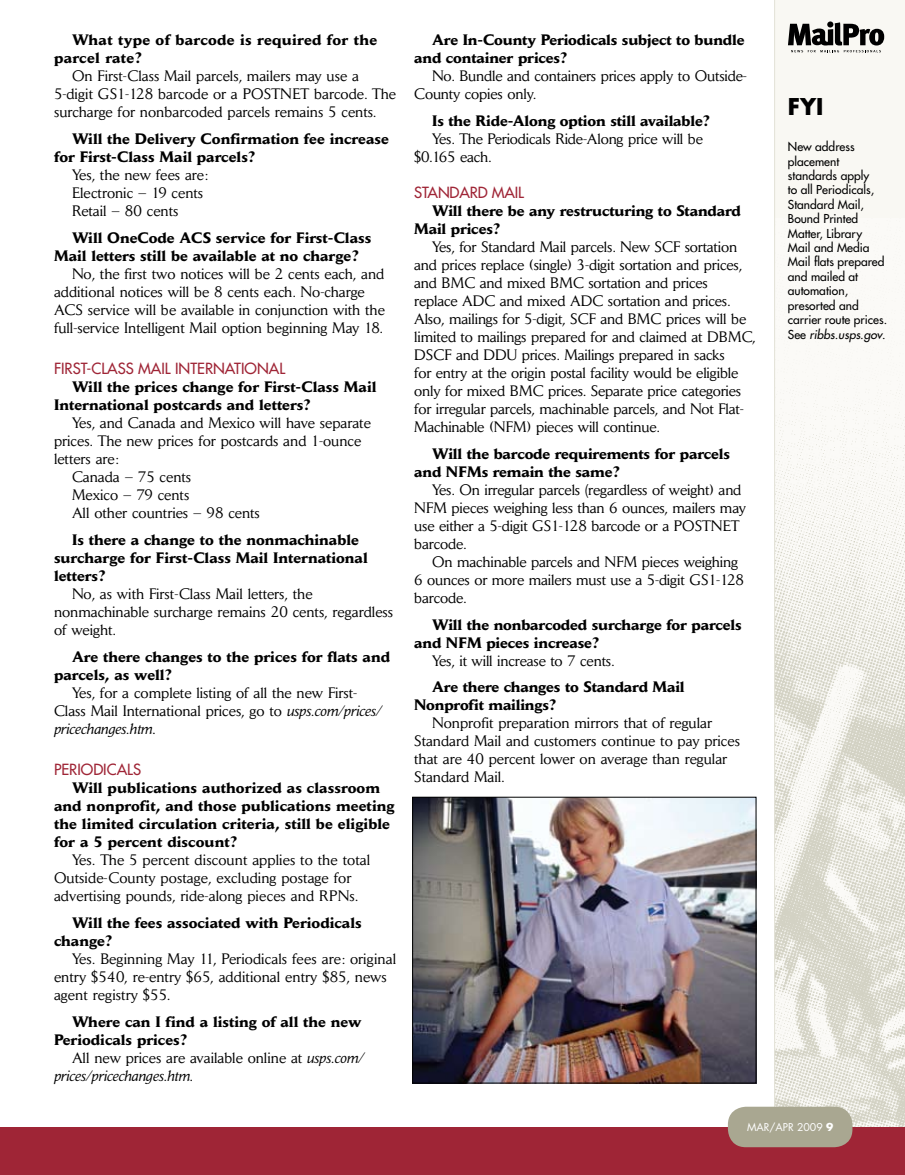
<style>
.page{position:relative;width:905px;height:1175px;background:#fff}
.page>*{position:absolute;margin:0;border:0;box-sizing:border-box;transform-origin:0 0}
.t1{font:700 22.5px "Futura";color:#000}
.t2{font:15px/18px "Daily News BQ";color:#000}
.t3{font:700 15px/18px "Daily News BQ";color:#000}
.t4{font:15px "Futura";color:#9f2536}
.t5{font:700 15px/18px "Daily News BQ";letter-spacing:.02em;color:#000}
.t6{font:12px/14.4px "Futura";color:#000}
.t7{font:10.5px "Futura";color:#fff}
.s1{font-style:italic}
.s2{font-family:"Helvetica Neue";font-weight:300}
.s3{font-weight:700}
</style>
<div class="page">
<div style="left:774px;top:0;width:130px;height:1141px;background:#f9f8f3"></div>
<img style="left:775px;top:403px;width:129px;height:724px">
<svg style="left:788px;top:21px;width:96px;height:31px"></svg>
<div style="left:0;top:1127px;width:904px;height:47px;background:#9f2536"></div>
<hr style="left:774px;top:0;width:1px;height:1127px;background:#e3e2d7">
<div style="left:728px;top:1106px;width:124px;height:41px;background:#a9a791;border-radius:18px"></div>
<img style="left:414px;top:798px;width:340px;height:283px">
<div style="left:412px;top:796px;width:344px;height:287px;border:1px solid #000"></div>
<p class="t5" style="left:54px;top:31px;width:325px;text-indent:18px">What type of barcode is required for the parcel rate?</p>
<p class="t2" style="left:54px;top:67px;width:343px;text-indent:18px">On First-Class Mail parcels, mailers may use a<br>5-digit GS1-128 barcode or a POSTNET barcode. The surcharge for nonbarcoded parcels remains 5 cents.</p>
<p class="t3" style="left:54px;top:130px;width:336px;text-indent:18px">Will the Delivery Confirmation fee increase for First-Class Mail parcels?</p>
<p class="t2" style="left:72px;top:166px;width:138px">Yes, the new fees are:<br>Electronic – 19 cents<br>Retail – 80 cents</p>
<p class="t3" style="left:54px;top:229px;width:319px;text-indent:18px">Will OneCode ACS service for First-Class<br>Mail letters still be available at no charge?</p>
<p class="t2" style="left:54px;top:264px;width:332px;text-indent:18px">No, the first two notices will be 2 cents each, and additional notices will be 8 cents each. No-charge ACS service will be available in conjunction with the full-service Intelligent Mail option beginning May 18.</p>
<p class="t4" style="left:54px;top:359px;width:233px">First-Class Mail International</p>
<p class="t3" style="left:54px;top:378px;width:324px;text-indent:18px">Will the prices change for First-Class Mail<br>International postcards and letters?</p>
<p class="t2" style="left:72px;top:414px;width:300px">Yes, and Canada and Mexico will have separate</p>
<p class="t2" style="left:54px;top:432px;width:309px">prices. The new prices for postcards and 1-ounce</p>
<p class="t2" style="left:54px;top:450px;width:66px">letters are:</p>
<p class="t2" style="left:72px;top:468px;width:121px">Canada – 75 cents</p>
<p class="t2" style="left:72px;top:486px;width:119px">Mexico – 79 cents</p>
<p class="t2" style="left:72px;top:504px;width:189px">All other countries – 98 cents</p>
<p class="t3" style="left:54px;top:531px;width:315px;text-indent:18px">Is there a change to the nonmachinable surcharge for First-Class Mail International letters?</p>
<p class="t2" style="left:54px;top:584px;width:340px;text-indent:18px">No, as with First-Class Mail letters, the nonmachinable surcharge remains 20 cents, regardless of weight.</p>
<p class="t3" style="left:54px;top:647px;width:337px;text-indent:18px">Are there changes to the prices for flats and parcels, as well?</p>
<p class="t2" style="left:54px;top:683px;width:329px;text-indent:18px">Yes, for a complete listing of all the new First-<br>Class Mail International prices, go to <span class="s1">usps.com/prices/ pricechanges.htm</span>.</p>
<p class="t4" style="left:54px;top:759px;width:89px">Periodicals</p>
<p class="t3" style="left:54px;top:779px;width:342px;text-indent:18px">Will publications authorized as classroom and nonprofit, and those publications meeting the limited circulation criteria, still be eligible for a 5 percent discount?</p>
<p class="t2" style="left:54px;top:850px;width:318px;text-indent:18px">Yes. The 5 percent discount applies to the total<br>Outside-County postage, excluding postage for advertising pounds, ride-along pieces and RPNs.</p>
<p class="t3" style="left:54px;top:913px;width:309px;text-indent:18px">Will the fees associated with Periodicals change?</p>
<p class="t2" style="left:54px;top:949px;width:343px;text-indent:18px">Yes. Beginning May 11, Periodicals fees are: original entry $540, re-entry $65, additional entry $85, news agent registry $55.</p>
<p class="t3" style="left:54px;top:1012px;width:309px;text-indent:18px">Where can I find a listing of all the new<br>Periodicals prices?</p>
<p class="t2" style="left:54px;top:1048px;width:311px;text-indent:18px">All new prices are available online at <span class="s1">usps.com/ prices/pricechanges.htm</span>.</p>
<p class="t3" style="left:414px;top:31px;width:332px;text-indent:18px">Are In-County Periodicals subject to bundle and container prices?</p>
<p class="t2" style="left:414px;top:67px;width:334px;text-indent:18px">No. Bundle and containers prices apply to Outside-<br>County copies only.</p>
<p class="t3" style="left:432px;top:112px;width:279px">Is the Ride-Along option still available?</p>
<p class="t2" style="left:414px;top:130px;width:290px;text-indent:18px">Yes. The Periodicals Ride-Along price will be $0.165 each.</p>
<p class="t4" style="left:414px;top:183px;width:111px">Standard Mail</p>
<p class="t3" style="left:414px;top:202px;width:328px;text-indent:18px">Will there be any restructuring to Standard<br>Mail prices?</p>
<p class="t2" style="left:414px;top:238px;width:343px;text-indent:18px">Yes, for Standard Mail parcels. New SCF sortation and prices replace (single) 3-digit sortation and prices, and BMC and mixed BMC sortation and prices<br>replace ADC and mixed ADC sortation and prices.<br>Also, mailings for 5-digit, SCF and BMC prices will be limited to mailings prepared for and claimed at DBMC, DSCF and DDU prices. Mailings prepared in sacks<br>for entry at the origin postal facility would be eligible only for mixed BMC prices. Separate price categories for irregular parcels, machinable parcels, and Not Flat-Machinable (NFM) pieces will continue.</p>
<p class="t3" style="left:414px;top:445px;width:317px;text-indent:18px">Will the barcode requirements for parcels and NFMs remain the same?</p>
<p class="t2" style="left:414px;top:480px;width:333px;text-indent:18px">Yes. On irregular parcels <span class="s2">(</span>regardless of weight) and NFM pieces weighing less than 6 ounces, mailers may use either a 5-digit GS1-128 barcode or a POSTNET barcode.</p>
<p class="t2" style="left:414px;top:552px;width:331px;text-indent:18px">On machinable parcels and NFM pieces weighing<br>6 ounces or more mailers must use a 5-digit GS1-128 barcode.</p>
<p class="t3" style="left:414px;top:615px;width:329px;text-indent:18px">Will the nonbarcoded surcharge for parcels and NFM pieces increase?</p>
<p class="t2" style="left:432px;top:651px;width:184px">Yes, it will increase to 7 cents.</p>
<p class="t3" style="left:414px;top:678px;width:272px;text-indent:18px">Are there changes to Standard Mail<br>Nonprofit mailings?</p>
<p class="t2" style="left:414px;top:714px;width:327px;text-indent:18px">Nonprofit preparation mirrors that of regular Standard Mail and customers continue to pay prices that are 40 percent lower on average than regular Standard Mail.</p>
<h1 class="t1" style="left:787px;top:91px;width:37px">FYI</h1>
<p class="t6" style="left:787px;top:139px;width:101px">New address placement standards apply<br>to all Periodicals,<br>Standard Mail,<br>Bound Printed<br>Matter, Library<br>Mail and Media<br>Mail flats prepared and mailed at automation, presorted and carrier route prices.<br>See <span class="s1">ribbs.usps.gov</span>.</p>
<p class="t7" style="left:747px;top:1120px;width:88px">MAR/APR 2009 <span class="s3">9</span></p>
</div>
